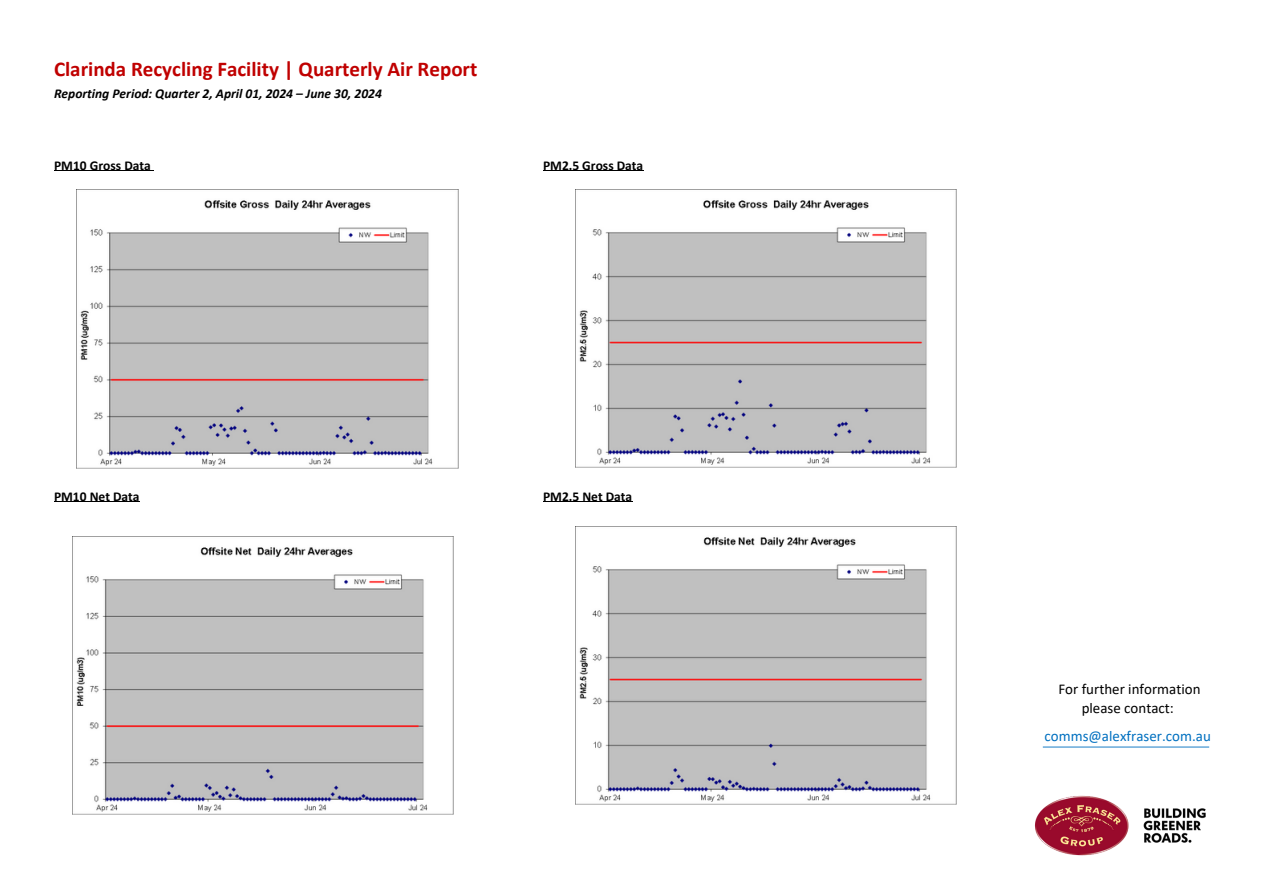
<style>
.page{position:relative;width:1263px;height:894px;background:#fff}
.page>*{position:absolute;margin:0;border:0;box-sizing:border-box;transform-origin:0 0}
.t1{font:700 21px "Calibri";color:#c00000}
.t2{font:15px/19.2px "Calibri";color:#000;text-align:center}
.t3{font:15px "Calibri";color:#0070c0}
.t4{font:700 13.5px "Calibri";color:#000}
.t5{font:italic 700 13.5px "Calibri";color:#000}
</style>
<div class="page">
<hr style="left:54px;top:170px;width:100px;height:1px;background:#000">
<hr style="left:54px;top:500px;width:86px;height:1px;background:#000">
<hr style="left:543px;top:500px;width:89px;height:1px;background:#000">
<hr style="left:543px;top:170px;width:100px;height:1px;background:#000">
<hr style="left:1043px;top:746px;width:166px;height:1px;background:#0070c0">
<img style="left:76px;top:189px;width:383px;height:279px">
<img style="left:73px;top:536px;width:380px;height:278px">
<img style="left:576px;top:189px;width:380px;height:278px">
<img style="left:576px;top:526px;width:380px;height:278px">
<img style="left:1034px;top:795px;width:172px;height:61px">
<h1 class="t1" style="left:54px;top:60px;width:425px">Clarinda Recycling Facility | Quarterly Air Report</h1>
<h1 class="t5" style="left:54px;top:88px;width:329px">Reporting Period: Quarter 2, April 01, 2024 – June 30, 2024</h1>
<h1 class="t4" style="left:54px;top:160px;width:98px">PM10 Gross Data</h1>
<p class="t4" style="left:543px;top:160px;width:102px">PM2.5 Gross Data</p>
<p class="t4" style="left:54px;top:490px;width:87px">PM10 Net Data</p>
<p class="t4" style="left:543px;top:490px;width:91px">PM2.5 Net Data</p>
<p class="t2" style="left:1058px;top:680px;width:144px">For further information please contact:</p>
<p class="t3" style="left:1044px;top:729px;width:168px">comms@alexfraser.com.au</p>
</div>
